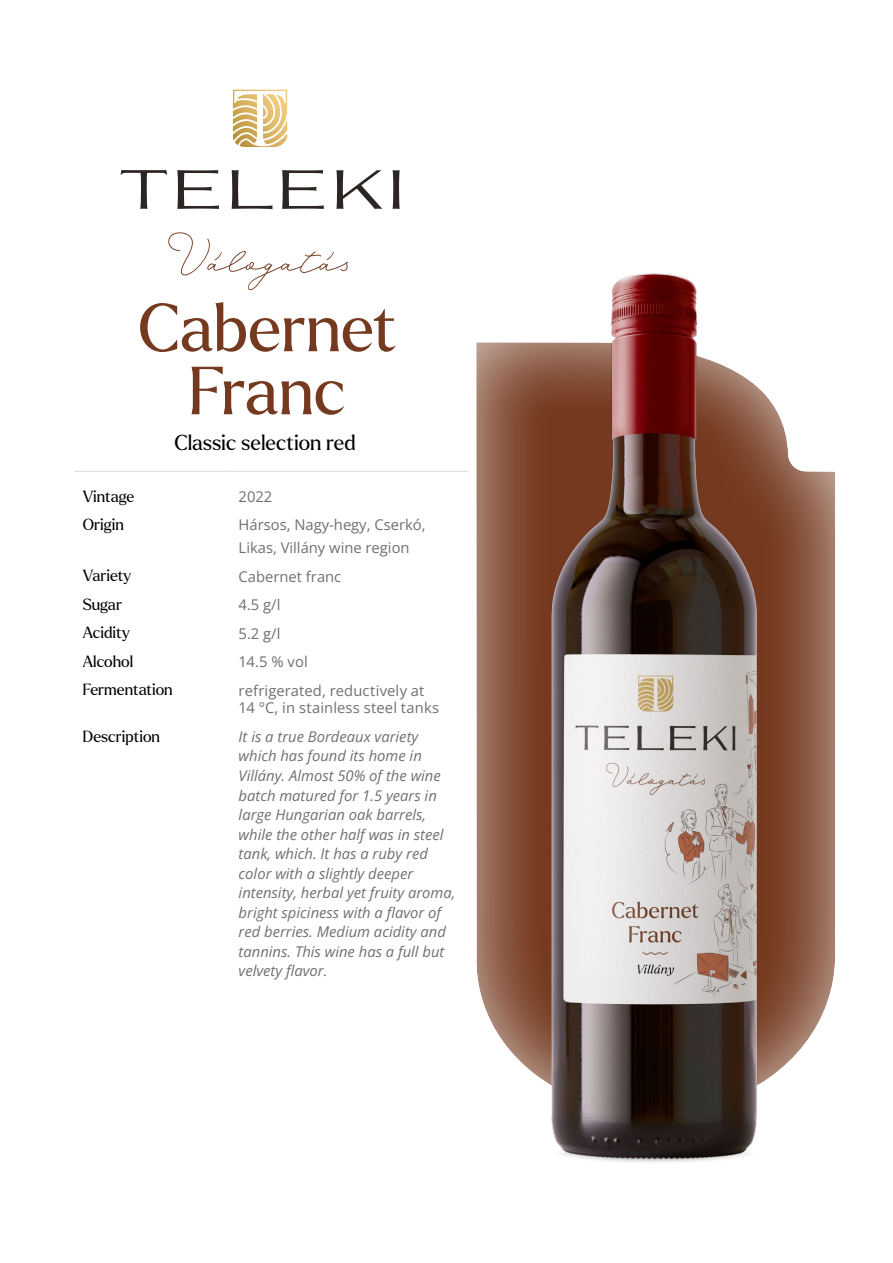
<style>
.page{position:relative;width:893px;height:1263px;background:#fff}
.page>*{position:absolute;margin:0;border:0;box-sizing:border-box;transform-origin:0 0}
.t1{font:66px/63px "Larken";letter-spacing:-.005em;color:#74391e;text-align:center}
.t2{font:21px "Larken";color:#000}
.t3{font:15.75px "Larken";color:#000}
.t4{font:italic 14.85px/19.5px "Open Sans";color:#706f6f}
.t5{font:14.85px/22.8px "Open Sans";color:#706f6f}
</style>
<div class="page">
<hr style="left:74px;top:471px;width:156px;height:1px;background:#dadada">
<hr style="left:230px;top:471px;width:238px;height:1px;background:#dadada">
<svg style="left:168px;top:232px;width:180px;height:59px"></svg>
<img style="left:476px;top:273px;width:359px;height:889px">
<svg style="left:233px;top:90px;width:54px;height:57px"></svg>
<svg style="left:121px;top:170px;width:46px;height:39px"></svg>
<svg style="left:177px;top:170px;width:42px;height:39px"></svg>
<svg style="left:232px;top:170px;width:41px;height:39px"></svg>
<svg style="left:282px;top:170px;width:42px;height:39px"></svg>
<svg style="left:336px;top:170px;width:46px;height:39px"></svg>
<svg style="left:393px;top:170px;width:7px;height:39px"></svg>
<h1 class="t1" style="left:138px;top:295px;width:260px">Cabernet<br>Franc</h1>
<h2 class="t2" style="left:174px;top:428px;width:183px">Classic selection red</h2>
<p class="t3" style="left:83px;top:486px;width:53px">Vintage</p>
<p class="t5" style="left:239px;top:484px;width:35px">2022</p>
<p class="t3" style="left:83px;top:514px;width:42px">Origin</p>
<p class="t5" style="left:239px;top:513px;width:188px">Hársos, Nagy-hegy, Cserkó,<br>Likas, Villány wine region</p>
<p class="t3" style="left:83px;top:565px;width:50px">Variety</p>
<p class="t5" style="left:239px;top:564px;width:104px">Cabernet franc</p>
<p class="t3" style="left:83px;top:594px;width:41px">Sugar</p>
<p class="t5" style="left:239px;top:593px;width:43px">4.5 g/l</p>
<p class="t3" style="left:83px;top:622px;width:48px">Acidity</p>
<p class="t5" style="left:239px;top:621px;width:43px">5.2 g/l</p>
<p class="t3" style="left:83px;top:651px;width:52px">Alcohol</p>
<p class="t5" style="left:239px;top:650px;width:71px">14.5 % vol</p>
<p class="t3" style="left:83px;top:679px;width:91px">Fermentation</p>
<p class="t5" style="left:239px;top:681px;width:202px;line-height:17.7px">refrigerated, reductively at<br>14 °C, in stainless steel tanks</p>
<p class="t3" style="left:83px;top:726px;width:78px">Description</p>
<p class="t4" style="left:239px;top:726px;width:218px">It is a true Bordeaux variety which has found its home in<br>Villány. Almost 50% of the wine batch matured for 1.5 years in large Hungarian oak barrels, while the other half was in steel tank, which. It has a ruby red color with a slightly deeper intensity, herbal yet fruity aroma, bright spiciness with a flavor of red berries. Medium acidity and tannins. This wine has a full but velvety flavor.</p>
</div>
